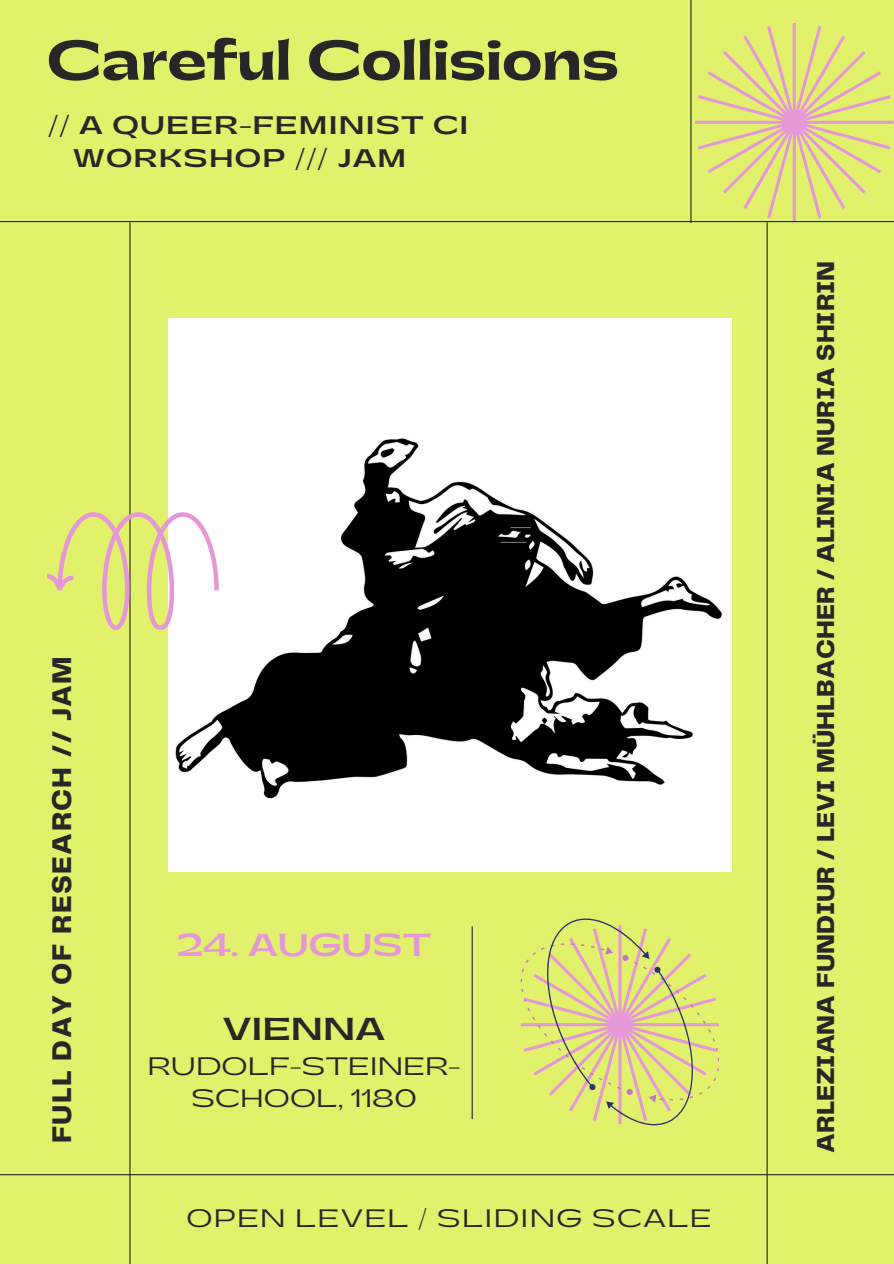
<style>
.page{position:relative;width:894px;height:1264px;background:#fff}
.page>*{position:absolute;margin:0;border:0;box-sizing:border-box;transform-origin:0 0}
.t1{font:800 51.75px "Gatwick";color:#272727}
.t2{font:700 30px "Gatwick";color:#e598d8}
.t3{font:700 30px "Gatwick";color:#272727}
.t4{font:800 28.05px "Telegraf";letter-spacing:.05em;color:#272727}
.t5{font:800 25.5px "Telegraf";color:#272727}
.t6{font:700 24px "Gatwick";letter-spacing:.05em;color:#272727}
.t7{font:24px/32.7px "Gatwick";color:#272727;text-align:center}
.t8{font:24px "Gatwick";letter-spacing:.05em;color:#272727}
</style>
<div class="page">
<div style="left:0;top:0;width:893px;height:1263px;background:#e1f16b"></div>
<svg style="left:695px;top:23px;width:197px;height:198px"></svg>
<hr style="left:0;top:221px;width:893px;height:1px;background:#272727">
<hr style="left:129px;top:222px;width:1px;height:1041px;background:#272727">
<hr style="left:766px;top:222px;width:1px;height:1041px;background:#272727">
<hr style="left:0;top:1174px;width:893px;height:1px;background:#272727">
<hr style="left:471px;top:926px;width:1px;height:193px;background:#272727">
<hr style="left:690px;top:0;width:1px;height:223px;background:#272727">
<img style="left:168px;top:319px;width:562px;height:552px">
<svg style="left:47px;top:510px;width:172px;height:121px"></svg>
<svg style="left:520px;top:918px;width:198px;height:208px"></svg>
<p class="t1" style="left:47px;top:35px;width:573px">Careful Collisions</p>
<p class="t6" style="left:48px;top:114px;width:422px">// A QUEER-FEMINIST CI</p>
<p class="t6" style="left:73px;top:146px;width:334px">WORKSHOP /// JAM</p>
<h1 class="t4" style="left:50px;top:1143px;width:489px;rotate:-90deg">FULL DAY OF RESEARCH // JAM</h1>
<p class="t2" style="left:177px;top:930px;width:254px">24. AUGUST</p>
<p class="t3" style="left:223px;top:1013px;width:164px">VIENNA</p>
<p class="t7" style="left:147px;top:1050px;width:314px">RUDOLF-STEINER-<br>SCHOOL, 1180</p>
<h3 class="t8" style="left:186px;top:1206px;width:526px">OPEN LEVEL / SLIDING SCALE</h3>
<p class="t5" style="left:814px;top:1152px;width:893px;rotate:-90deg">ARLEZIANA FUNDIUR / LEVI MÜHLBACHER / ALINIA NURIA SHIRIN</p>
</div>
